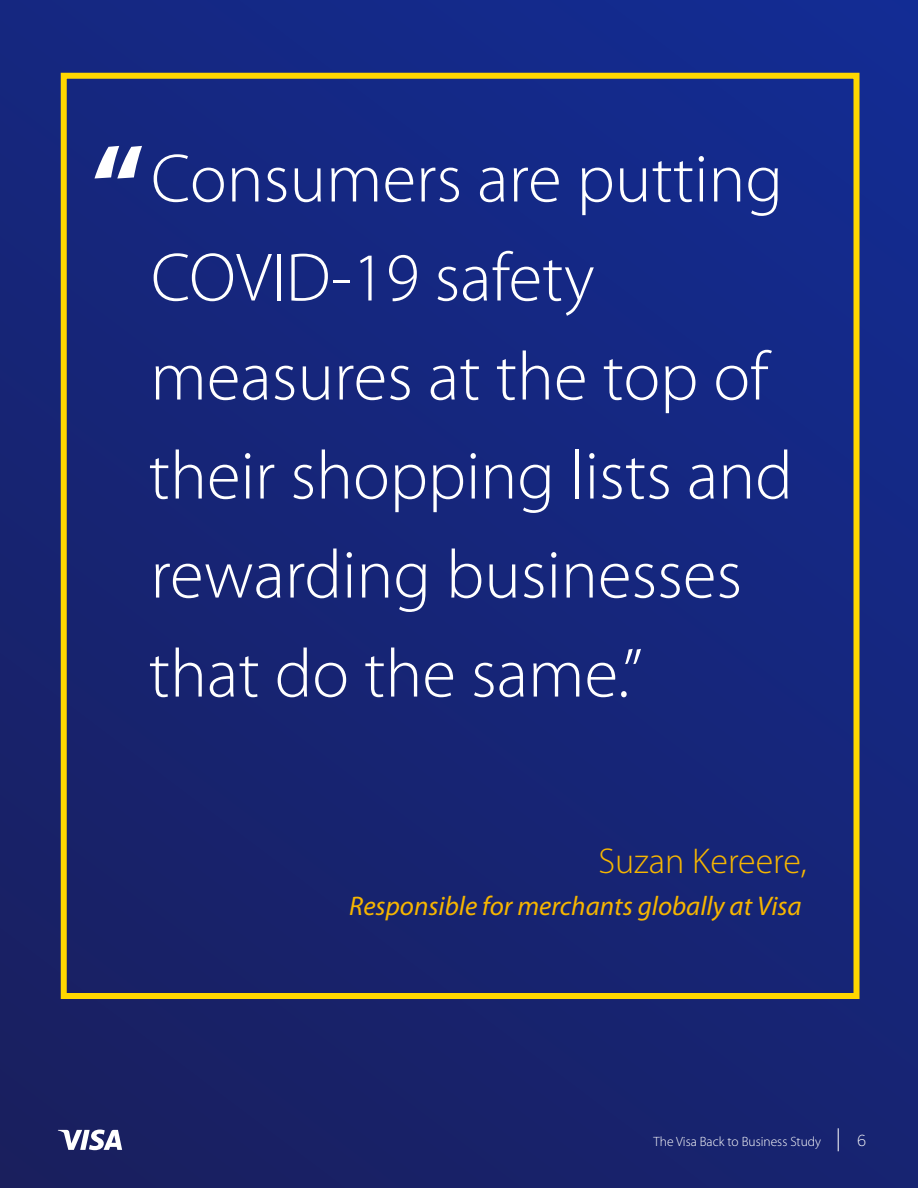
<style>
.page{position:relative;width:918px;height:1188px;background:#fff}
.page>*{position:absolute;margin:0;border:0;box-sizing:border-box;transform-origin:0 0}
.t1{font:300 69px/99px "Myriad Pro";color:#fff}
.t2{font:300 36px "Myriad Pro";color:#f7b600}
.t3{font:italic 27px "Myriad Pro";color:#f7b600}
.t4{font:300 15px "Benton Sans";color:#fff}
.t5{font:300 13.5px "Myriad Pro";color:#fff}
</style>
<div class="page">
<div style="left:0;top:0;width:918px;height:1188px;background:linear-gradient(to bottom,#142a8a,#182167)"></div>
<div style="left:61px;top:73px;width:799px;height:926px;border:6px solid #ffd700"></div>
<svg style="left:838px;top:1128px;width:1px;height:23px"></svg>
<svg style="left:94px;top:146px;width:48px;height:33px"></svg>
<svg style="left:58px;top:1130px;width:64px;height:20px"></svg>
<p class="t1" style="left:149px;top:130px;width:646px">Consumers are putting<br>COVID-19 safety measures at the top of their shopping lists and rewarding businesses that do the same.”</p>
<p class="t2" style="left:598px;top:841px;width:210px">Suzan Kereere,</p>
<p class="t3" style="left:349px;top:889px;width:454px">Responsible for merchants globally at Visa</p>
<p class="t5" style="left:654px;top:1134px;width:169px">The Visa Back to Business Study</p>
<p class="t4" style="left:857px;top:1132px;width:11px">6</p>
</div>
